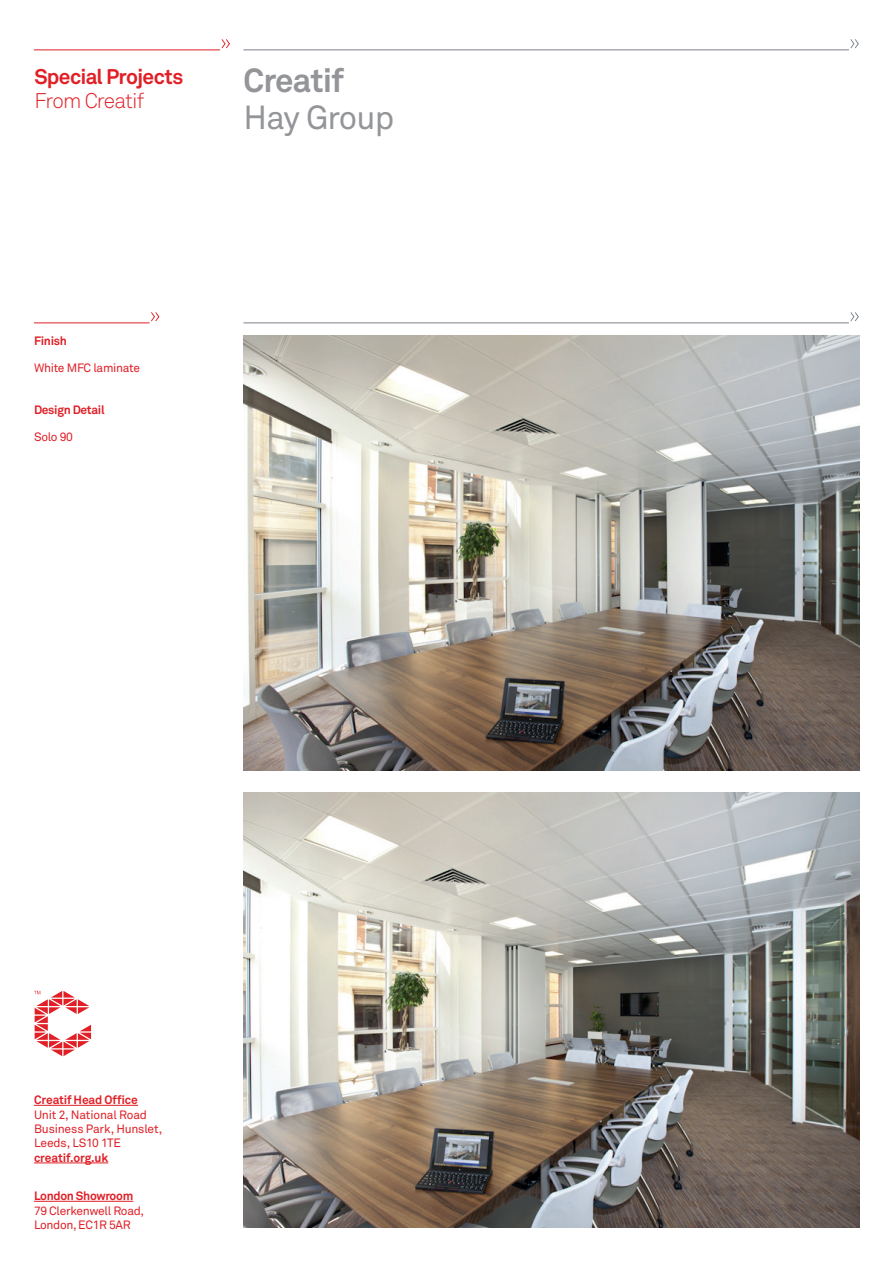
<style>
.page{position:relative;width:893px;height:1263px;background:#fff}
.page>*{position:absolute;margin:0;border:0;box-sizing:border-box;transform-origin:0 0}
.t1{font:33px "SBC Akkurat Pro";letter-spacing:-.025em;color:#939598}
.t2{font:33px "SBC Akkurat Bold Pro";letter-spacing:-.025em;color:#939598}
.t3{font:21px "SBC Akkurat Bold Pro";letter-spacing:-.035em;color:#e01f26}
.t4{font:21px "SBC Akkurat Light Pro";letter-spacing:-.045em;color:#e01f26}
.t5{font:12px/14.4px "SBC Akkurat Pro";letter-spacing:-.025em;color:#e01f26}
.t6{font:12px "SBC Akkurat Bold Pro";letter-spacing:-.025em;color:#e01f26}
</style>
<div class="page">
<svg style="left:850px;top:39px;width:9px;height:9px"></svg>
<hr style="left:243px;top:50px;width:606px;height:1px;background:#7b828b">
<svg style="left:850px;top:312px;width:9px;height:9px"></svg>
<hr style="left:243px;top:323px;width:606px;height:1px;background:#7b828b">
<svg style="left:222px;top:39px;width:8px;height:9px"></svg>
<hr style="left:34px;top:50px;width:186px;height:1px;background:#e01f26">
<svg style="left:151px;top:312px;width:8px;height:9px"></svg>
<hr style="left:34px;top:323px;width:116px;height:1px;background:#e01f26">
<img style="left:243px;top:336px;width:616px;height:435px">
<img style="left:243px;top:793px;width:616px;height:434px">
<hr style="left:34px;top:1105px;width:104px;height:1px;background:#e01f26">
<hr style="left:34px;top:1163px;width:74px;height:1px;background:#e01f26">
<hr style="left:34px;top:1201px;width:99px;height:1px;background:#e01f26">
<svg style="left:34px;top:991px;width:57px;height:65px"></svg>
<h2 class="t3" style="left:34px;top:64px;width:150px">Special Projects</h2>
<h2 class="t4" style="left:34px;top:89px;width:111px">From Creatif</h2>
<h1 class="t2" style="left:243px;top:60px;width:102px">Creatif</h1>
<h1 class="t1" style="left:243px;top:99px;width:153px">Hay Group</h1>
<p class="t6" style="left:34px;top:334px;width:34px">Finish</p>
<p class="t5" style="left:34px;top:361px;width:108px">White MFC laminate</p>
<p class="t6" style="left:34px;top:402px;width:72px">Design Detail</p>
<p class="t5" style="left:34px;top:430px;width:40px">Solo 90</p>
<p class="t6" style="left:34px;top:1092px;width:105px">Creatif Head Office</p>
<p class="t5" style="left:34px;top:1107px;width:130px">Unit 2, National Road<br>Business Park, Hunslet,<br>Leeds, LS10 1TE</p>
<p class="t6" style="left:34px;top:1150px;width:76px">creatif.org.uk</p>
<p class="t6" style="left:34px;top:1188px;width:101px">London Showroom</p>
<p class="t5" style="left:34px;top:1203px;width:112px">79 Clerkenwell Road,<br>London, EC1R 5AR</p>
</div>
